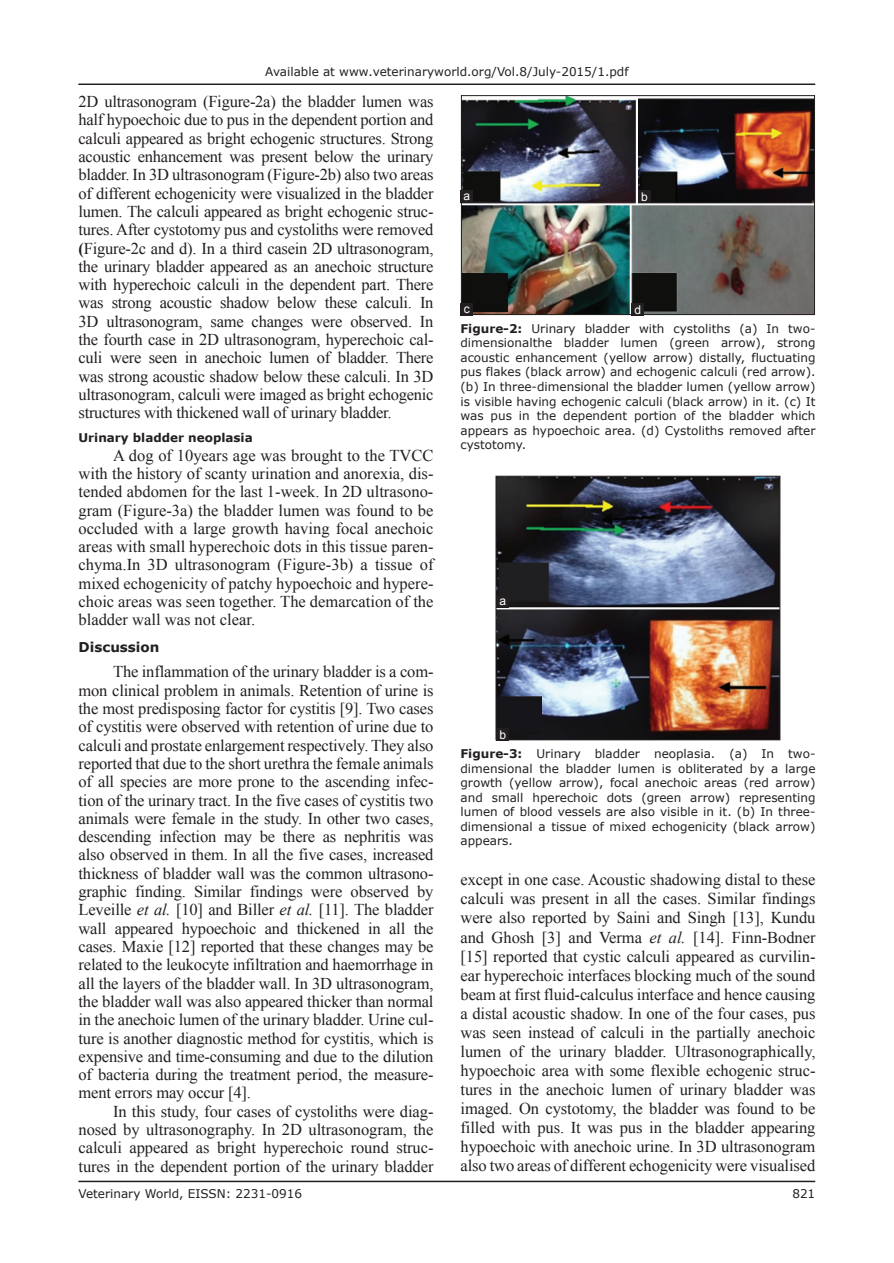
<style>
.page{position:relative;width:894px;height:1263px;background:#fff}
.page>*{position:absolute;margin:0;border:0;box-sizing:border-box;transform-origin:0 0}
.t1{font:16.5px/18.3px "Times New Roman";letter-spacing:-.005em;color:#231f20;text-align:justify}
.t2{font:700 13.5px "Verdana";color:#231f20}
.t3{font:12px/14.5px "Verdana";color:#231f20;text-align:justify}
.t4{font:700 12px "Verdana";color:#231f20}
.t5{font:12px "Arial";color:#fff}
.s1{font-weight:700}
.s2{font-style:italic}
</style>
<div class="page">
<hr style="left:78px;top:1180px;width:737px;height:2px;background:#231f20">
<hr style="left:78px;top:83px;width:737px;height:2px;background:#231f20">
<img style="left:463px;top:97px;width:349px;height:216px">
<div style="left:461px;top:95px;width:353px;height:220px;border:1px solid #231f20"></div>
<img style="left:497px;top:478px;width:280px;height:260px">
<div style="left:495px;top:476px;width:284px;height:264px;border:1px solid #231f20"></div>
<div style="left:637px;top:190px;width:13px;height:13px;background:#231f20"></div>
<div style="left:460px;top:190px;width:13px;height:13px;background:#231f20"></div>
<div style="left:631px;top:303px;width:13px;height:13px;background:#231f20"></div>
<div style="left:460px;top:303px;width:13px;height:13px;background:#231f20"></div>
<div style="left:496px;top:728px;width:13px;height:12px;background:#231f20"></div>
<div style="left:496px;top:595px;width:13px;height:13px;background:#231f20"></div>
<p class="t3" style="left:265px;top:64px;width:365px">Available at www.veterinaryworld.org/Vol.8/July-2015/1.pdf</p>
<p class="t1" style="left:78px;top:92px;width:356px">2D ultrasonogram (Figure-2a) the bladder lumen was half hypoechoic due to pus in the dependent portion and calculi appeared as bright echogenic structures. Strong acoustic enhancement was present below the urinary bladder. In 3D ultrasonogram (Figure-2b) also two areas of different echogenicity were visualized in the bladder lumen. The calculi appeared as bright echogenic struc&shy;tures. After cystotomy pus and cystoliths were removed <span class="s1">(</span>Figure-2c and d). In a third casein 2D ultrasonogram, the urinary bladder appeared as an anechoic structure with hyperechoic calculi in the dependent part. There was strong acoustic shadow below these calculi. In 3D ultrasonogram, same changes were observed. In the fourth case in 2D ultrasonogram, hyperechoic cal&shy;culi were seen in anechoic lumen of bladder. There was strong acoustic shadow below these calculi. In 3D ultrasonogram, calculi were imaged as bright echogenic structures with thickened wall of urinary bladder.</p>
<p class="t4" style="left:78px;top:430px;width:176px">Urinary bladder neoplasia</p>
<p class="t1" style="left:78px;top:446px;width:356px;text-indent:34px">A dog of 10years age was brought to the TVCC with the history of scanty urination and anorexia, dis&shy;tended abdomen for the last 1-week. In 2D ultrasono&shy;gram (Figure-3a) the bladder lumen was found to be occluded with a large growth having focal anechoic areas with small hyperechoic dots in this tissue paren&shy;chyma.In 3D ultrasonogram (Figure-3b) a tissue of mixed echogenicity of patchy hypoechoic and hypere&shy;choic areas was seen together. The demarcation of the bladder wall was not clear.</p>
<p class="t2" style="left:78px;top:638px;width:82px">Discussion</p>
<p class="t1" style="left:78px;top:662px;width:356px;text-indent:34px">The inflammation of the urinary bladder is a com&shy;mon clinical problem in animals. Retention of urine is the most predisposing factor for cystitis [9]. Two cases of cystitis were observed with retention of urine due to calculi and prostate enlargement respectively. They also reported that due to the short urethra the female animals of all species are more prone to the ascending infec&shy;tion of the urinary tract. In the five cases of cystitis two animals were female in the study. In other two cases, descending infection may be there as nephritis was also observed in them. In all the five cases, increased thickness of bladder wall was the common ultrasono&shy;graphic finding. Similar findings were observed by Leveille <span class="s2">et al.</span> [10] and Biller <span class="s2">et al.</span> [11]. The bladder wall appeared hypoechoic and thickened in all the cases. Maxie [12] reported that these changes may be related to the leukocyte infiltration and haemorrhage in all the layers of the bladder wall. In 3D ultrasonogram, the bladder wall was also appeared thicker than normal in the anechoic lumen of the urinary bladder. Urine cul&shy;ture is another diagnostic method for cystitis, which is expensive and time-consuming and due to the dilution of bacteria during the treatment period, the measure&shy;ment errors may occur [4].</p>
<p class="t1" style="left:78px;top:1102px;width:356px;text-indent:34px">In this study, four cases of cystoliths were diag&shy;nosed by ultrasonography. In 2D ultrasonogram, the calculi appeared as bright hyperechoic round struc&shy;tures in the dependent portion of the urinary bladder</p>
<p class="t5" style="left:463px;top:189px;width:8px">a</p>
<p class="t5" style="left:640px;top:190px;width:8px">b</p>
<p class="t5" style="left:463px;top:302px;width:7px">c</p>
<p class="t5" style="left:634px;top:303px;width:8px">d</p>
<p class="t3" style="left:460px;top:321px;width:356px"><span class="s1">Figure-2:</span> Urinary bladder with cystoliths (a) In two&shy;dimensionalthe bladder lumen (green arrow), strong acoustic enhancement (yellow arrow) distally, fluctuating pus flakes (black arrow) and echogenic calculi (red arrow). (b) In three-dimensional the bladder lumen (yellow arrow) is visible having echogenic calculi (black arrow) in it. (c) It was pus in the dependent portion of the bladder which appears as hypoechoic area. (d) Cystoliths removed after cystotomy.</p>
<p class="t5" style="left:499px;top:594px;width:8px">a</p>
<p class="t5" style="left:499px;top:728px;width:8px">b</p>
<p class="t3" style="left:460px;top:746px;width:356px"><span class="s1">Figure-3:</span> Urinary bladder neoplasia. (a) In two&shy;dimensional the bladder lumen is obliterated by a large growth (yellow arrow), focal anechoic areas (red arrow) and small hperechoic dots (green arrow) representing lumen of blood vessels are also visible in it. (b) In three&shy;dimensional a tissue of mixed echogenicity (black arrow) appears.</p>
<p class="t1" style="left:460px;top:870px;width:356px;line-height:19px">except in one case. Acoustic shadowing distal to these calculi was present in all the cases. Similar findings were also reported by Saini and Singh [13], Kundu and Ghosh [3] and Verma <span class="s2">et al.</span> [14]. Finn-Bodner [15] reported that cystic calculi appeared as curvilin&shy;ear hyperechoic interfaces blocking much of the sound beam at first fluid-calculus interface and hence causing a distal acoustic shadow. In one of the four cases, pus was seen instead of calculi in the partially anechoic lumen of the urinary bladder. Ultrasonographically, hypoechoic area with some flexible echogenic struc&shy;tures in the anechoic lumen of urinary bladder was imaged. On cystotomy, the bladder was found to be filled with pus. It was pus in the bladder appearing hypoechoic with anechoic urine. In 3D ultrasonogram also two areas of different echogenicity were visualised</p>
<p class="t3" style="left:78px;top:1185px;width:225px">Veterinary World, EISSN: 2231-0916</p>
<p class="t3" style="left:792px;top:1185px;width:24px">821</p>
</div>
